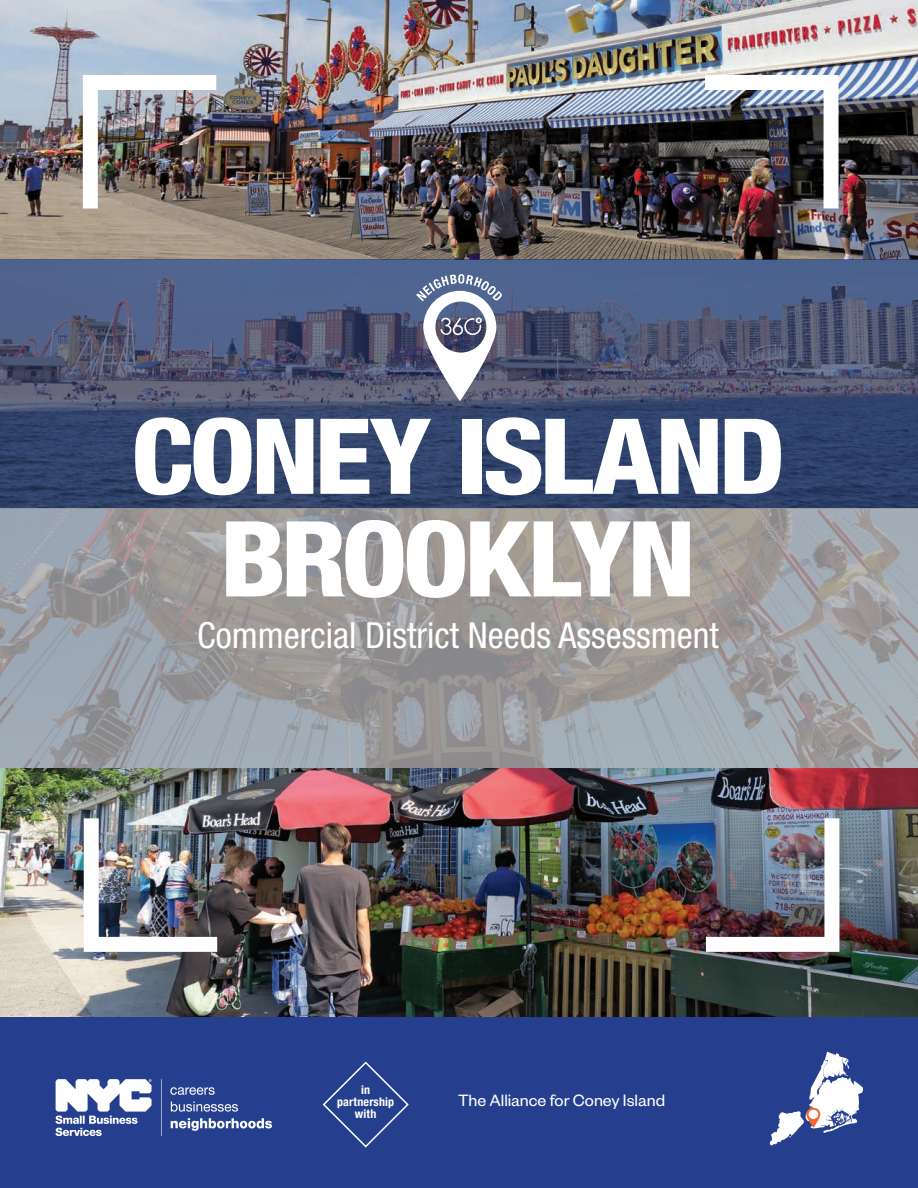
<style>
.page{position:relative;width:918px;height:1188px;background:#fff}
.page>*{position:absolute;margin:0;border:0;box-sizing:border-box;transform-origin:0 0}
.t1{font:800 condensed 105px "Helvetica Neue";letter-spacing:-.04em;color:#fff;scale:1.1 1}
.t2{font:condensed 36px "Helvetica Neue";color:#fff}
.t3{font:18px "Founders Grotesk";color:#fff}
.t4{font:700 condensed 12px/12px "Helvetica Neue";letter-spacing:.015em;color:#fff;text-align:center}
</style>
<div class="page">
<img style="left:0;top:0;width:918px;height:1018px">
<div style="left:0;top:1018px;width:918px;height:170px;background:#253f8e"></div>
<svg style="left:770px;top:1052px;width:93px;height:93px"></svg>
<svg style="left:0;top:259px;width:918px;height:249px;background:#424f74"></svg>
<svg style="left:322px;top:1061px;width:87px;height:87px"></svg>
<svg style="left:0;top:508px;width:918px;height:260px;background:#9d9ea0"></svg>
<img style="left:75px;top:68px;width:156px;height:156px">
<img style="left:690px;top:68px;width:156px;height:156px">
<svg style="left:416px;top:274px;width:86px;height:127px"></svg>
<img style="left:76px;top:803px;width:156px;height:156px">
<img style="left:691px;top:803px;width:156px;height:156px">
<img style="left:55px;top:1079px;width:217px;height:58px">
<p class="t1" style="left:131px;top:391px;width:596px">CONEY ISLAND</p>
<p class="t1" style="left:220px;top:494px;width:434px">BROOKLYN</p>
<p class="t2" style="left:197px;top:615px;width:523px">Commercial District Needs Assessment</p>
<p class="t4" style="left:337px;top:1084px;width:59px">in partnership</p>
<p class="t4" style="left:355px;top:1108px;width:23px">with</p>
<p class="t3" style="left:458px;top:1089px;width:209px">The Alliance for Coney Island</p>
</div>
